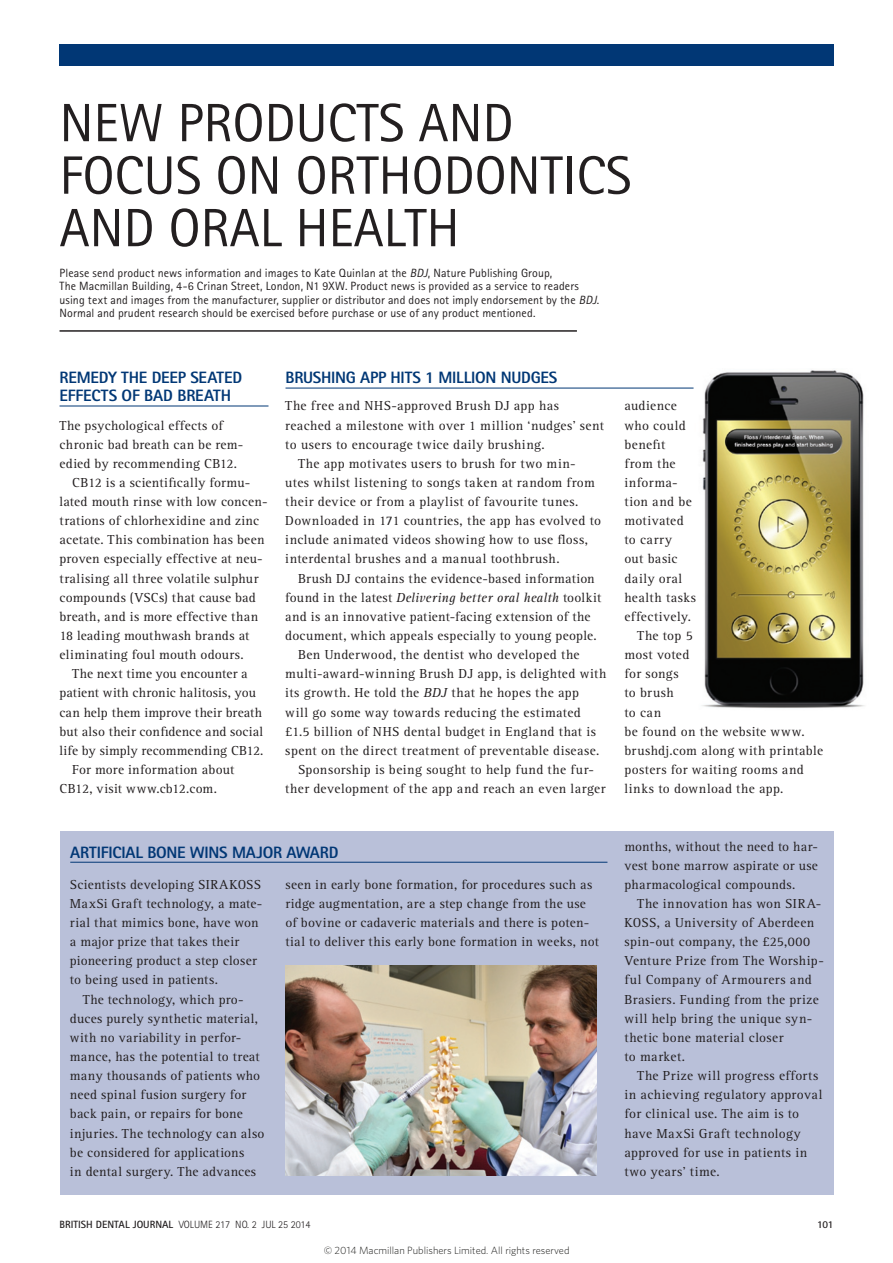
<style>
.page{position:relative;width:893px;height:1263px;background:#fff}
.page>*{position:absolute;margin:0;border:0;box-sizing:border-box;transform-origin:0 0}
.t1{font:54px/52.5px "Rotis Sans Serif Std";color:#231f20}
._1_BDJ_trade_heading{font:800 16.5px/18px "Rotis Sans Serif Std";letter-spacing:-.015em;color:#013775}
._1_BDJ_body{font:13.5px/19.2px "Rotis Serif Std";letter-spacing:.025em;color:#231f20}
._1_BDJ_body-2{font:13.5px/19.2px "Rotis Serif Std";letter-spacing:.005em;color:#231f20;text-align:center}
._1_BDJ_in_brief{font:12px/13.5px "Rotis Sans Serif Std";letter-spacing:.01em;color:#231f20}
.t2{font:300 10.5px "Whitney";color:#1d1d1b}
.t3{font:300 10.5px "Rotis Sans Serif Std";color:#231f20}
.t4{font:700 10.5px "Rotis Sans Serif Std";color:#231f20}
.s1{font-style:italic}
.s2{font-weight:700}
</style>
<div class="page">
<img style="left:687px;top:370px;width:178px;height:339px">
<div style="left:59px;top:44px;width:774px;height:22px;background:#013775"></div>
<hr style="left:60px;top:330px;width:517px;height:2px;background:#231f20">
<div style="left:60px;top:831px;width:773px;height:364px;background:#b9c0d9"></div>
<hr style="left:70px;top:862px;width:537px;height:1px;background:#013775">
<hr style="left:285px;top:388px;width:408px;height:1px;background:#013775">
<hr style="left:60px;top:406px;width:208px;height:1px;background:#013775">
<img style="left:285px;top:965px;width:312px;height:211px">
<p class="t1" style="left:60px;top:96px;width:574px">NEW PRODUCTS AND<br>FOCUS ON ORTHODONTICS<br>AND ORAL HEALTH</p>
<p class="_1_BDJ_in_brief" style="left:60px;top:266px;width:541px">Please send product news information and images to Kate Quinlan at the <span class="s1">BDJ</span>, Nature Publishing Group,<br>The Macmillan Building, 4-6 Crinan Street, London, N1 9XW. Product news is provided as a service to readers using text and images from the manufacturer, supplier or distributor and does not imply endorsement by the <span class="s1">BDJ</span>.<br>Normal and prudent research should be exercised before purchase or use of any product mentioned.</p>
<p class="_1_BDJ_trade_heading" style="left:60px;top:369px;width:184px">REMEDY THE DEEP SEATED<br>EFFECTS OF BAD BREATH</p>
<p class="_1_BDJ_body" style="left:60px;top:416px;width:185px">The psychological effects of chronic bad breath can be rem&shy;edied by recommending CB12.</p>
<p class="_1_BDJ_body" style="left:60px;top:473px;width:210px;text-indent:13px">CB12 is a scientifically formu&shy;lated mouth rinse with low concen&shy;trations of chlorhexidine and zinc acetate. This combination has been proven especially effective at neu&shy;tralising all three volatile sulphur compounds (VSCs) that cause bad breath, and is more effective than 18 leading mouthwash brands at eliminating foul mouth odours.</p>
<p class="_1_BDJ_body-2" style="left:60px;top:665px;width:206px">The next time you encounter a patient with chronic halitosis, you can help them improve their breath but also their confidence and social life by simply recommending CB12.</p>
<p class="_1_BDJ_body" style="left:60px;top:760px;width:176px;text-indent:13px">For more information about<br>CB12, visit www.cb12.com.</p>
<p class="_1_BDJ_trade_heading" style="left:285px;top:369px;width:273px">BRUSHING APP HITS 1 MILLION NUDGES</p>
<p class="_1_BDJ_body" style="left:285px;top:397px;width:320px">The free and NHS-approved Brush DJ app has reached a milestone with over 1 million ‘nudges’ sent to users to encourage twice daily brushing.</p>
<p class="_1_BDJ_body" style="left:285px;top:454px;width:317px;text-indent:13px">The app motivates users to brush for two min&shy;utes whilst listening to songs taken at random from their device or from a playlist of favourite tunes.<br>Downloaded in 171 countries, the app has evolved to include animated videos showing how to use floss, interdental brushes and a manual toothbrush.</p>
<p class="_1_BDJ_body" style="left:285px;top:569px;width:317px;text-indent:13px">Brush DJ contains the evidence-based information found in the latest <span class="s1">Delivering better oral health</span> toolkit and is an innovative patient-facing extension of the document, which appeals especially to young people.</p>
<p class="_1_BDJ_body" style="left:285px;top:645px;width:323px;text-indent:13px">Ben Underwood, the dentist who developed the multi-award-winning Brush DJ app, is delighted with its growth. He told the <span class="s1">BDJ</span> that he hopes the app<br>will go some way towards reducing the estimated £1.5 billion of NHS dental budget in England that is spent on the direct treatment of preventable disease.</p>
<p class="_1_BDJ_body" style="left:285px;top:760px;width:322px;text-align:center">Sponsorship is being sought to help fund the fur&shy;ther development of the app and reach an even larger</p>
<p class="_1_BDJ_body" style="left:624px;top:397px;width:73px">audience who could benefit from the informa&shy;tion and be motivated to carry<br>out basic daily oral health tasks effectively.</p>
<p class="_1_BDJ_body" style="left:624px;top:626px;width:200px;text-indent:13px">The top 5<br>most voted<br>for songs<br>to brush<br>to can<br>be found on the website www. brushdj.com along with printable posters for waiting rooms and links to download the app.</p>
<p class="_1_BDJ_trade_heading" style="left:70px;top:843px;width:270px">ARTIFICIAL BONE WINS MAJOR AWARD</p>
<p class="_1_BDJ_body" style="left:70px;top:875px;width:194px">Scientists developing SIRAKOSS<br>MaxSi Graft technology, a mate&shy;rial that mimics bone, have won a major prize that takes their pioneering product a step closer to being used in patients.</p>
<p class="_1_BDJ_body" style="left:70px;top:990px;width:196px;text-indent:13px">The technology, which pro&shy;duces purely synthetic material, with no variability in perfor&shy;mance, has the potential to treat many thousands of patients who need spinal fusion surgery for back pain, or repairs for bone injuries. The technology can also be considered for applications<br>in dental surgery. The advances</p>
<p class="_1_BDJ_body" style="left:285px;top:875px;width:315px">seen in early bone formation, for procedures such as ridge augmentation, are a step change from the use of bovine or cadaveric materials and there is poten&shy;tial to deliver this early bone formation in weeks, not</p>
<p class="_1_BDJ_body" style="left:624px;top:837px;width:195px;text-align:justify">months, without the need to har&shy;vest bone marrow aspirate or use pharmacological compounds.</p>
<p class="_1_BDJ_body" style="left:624px;top:894px;width:201px;text-indent:13px">The innovation has won SIRA-<br>KOSS, a University of Aberdeen spin-out company, the £25,000<br>Venture Prize from The Worship&shy;ful Company of Armourers and<br>Brasiers. Funding from the prize will help bring the unique syn&shy;thetic bone material closer<br>to market.</p>
<p class="_1_BDJ_body" style="left:624px;top:1066px;width:199px;text-indent:13px">The Prize will progress efforts in achieving regulatory approval for clinical use. The aim is to have MaxSi Graft technology approved for use in patients in two years’ time.</p>
<p class="t3" style="left:60px;top:1218px;width:253px"><span class="s2">BRITISH DENTAL JOURNAL</span> VOLUME 217 NO. 2 JUL 25 2014</p>
<p class="t4" style="left:817px;top:1217px;width:18px">101</p>
<p class="t2" style="left:324px;top:1243px;width:247px">© 2014 Macmillan Publishers Limited. All rights reserved</p>
</div>
